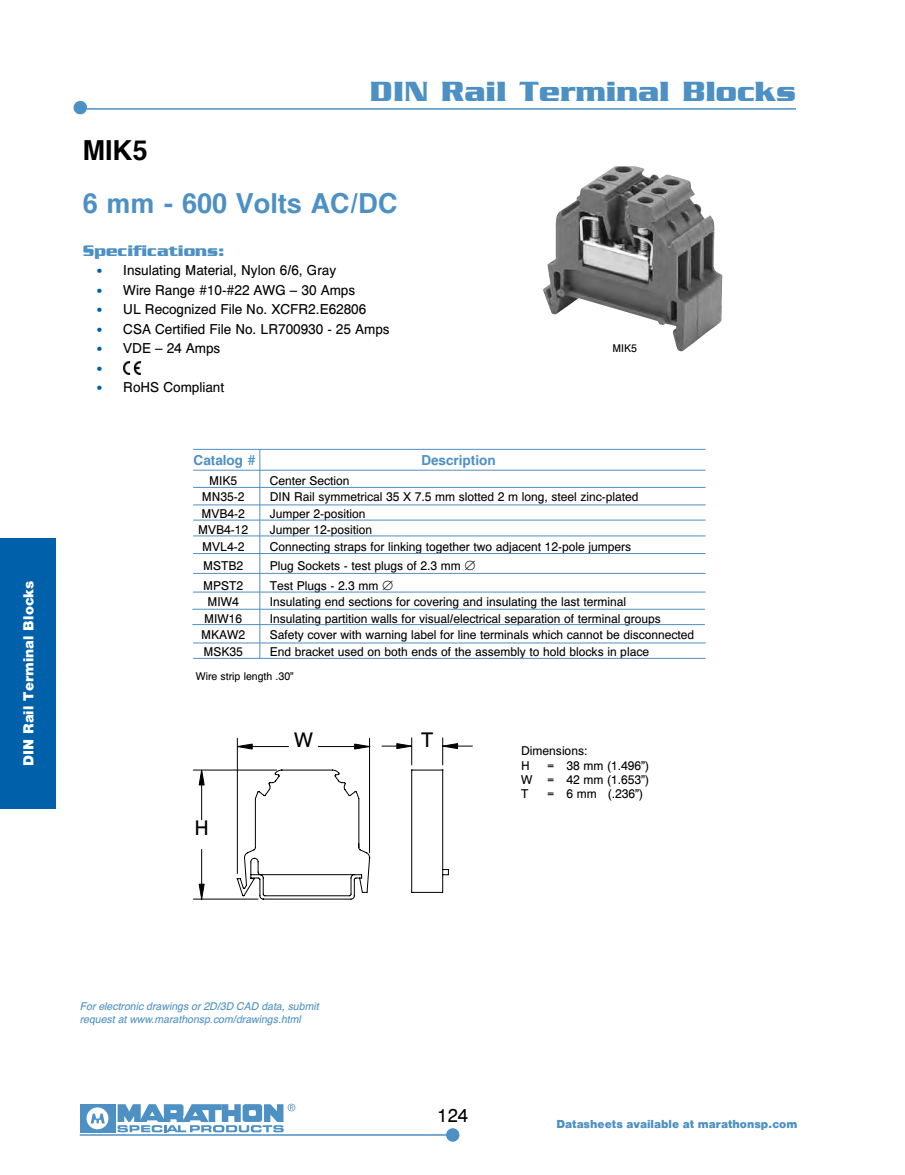
<style>
.page{position:relative;width:905px;height:1175px;background:#fff}
.page>*{position:absolute;margin:0;border:0;box-sizing:border-box;transform-origin:0 0}
.t1{font:700 30px "Serpentine LT";color:#4d90c3}
.t2{font:700 27px "Helv";color:#4d90c3}
.t3{font:700 27px "Helv";color:#000}
.t4{font:19.95px "Helv Normal";color:#000}
.t5{font:18px "Helv Normal";color:#000}
.t6{font:700 16.5px "Serpentine LT";color:#4d90c3}
.t7{font:900 15px "Helv";color:#fff}
.t8{font:13.5px "Helv Normal";color:#000}
.t9{font:700 13.5px "Helv";color:#4d90c3}
.t10{font:700 13.5px "Serpentine LT";color:#0060a9}
.t11{font:12px/14.4px "Helv Normal";color:#000}
.t12{font:900 12px "Helv";color:#4d90c3}
.t13{font:italic 10.5px/12.6px "Helv";color:#4d90c3}
.t14{font:10.5px "Helv Normal";color:#000}
.s1{font-family:"Serpentine LT";font-weight:700;color:#0060a9}
</style>
<div class="page">
<div style="left:80px;top:1104px;width:35px;height:28px;background:#4d90c3"></div>
<svg style="left:86px;top:1107px;width:22px;height:22px"></svg>
<svg style="left:117px;top:1103px;width:178px;height:29px"></svg>
<svg style="left:91px;top:1113px;width:14px;height:10px"></svg>
<div style="left:446px;top:1128px;width:13px;height:13px;background:#4d90c3;border-radius:50%"></div>
<hr style="left:80px;top:1134px;width:366px;height:1px;background:#4d90c3">
<div style="left:74px;top:101px;width:13px;height:13px;background:#4d90c3;border-radius:50%"></div>
<hr style="left:87px;top:108px;width:709px;height:2px;background:#4d90c3">
<div style="left:0;top:539px;width:55px;height:270px;background:#0060a9"></div>
<img style="left:124px;top:362px;width:16px;height:13px">
<img style="left:543px;top:166px;width:179px;height:185px">
<hr style="left:259px;top:449px;width:1px;height:209px;background:#4d90c3">
<hr style="left:193px;top:449px;width:512px;height:1px;background:#4d90c3">
<hr style="left:193px;top:470px;width:512px;height:1px;background:#4d90c3">
<hr style="left:193px;top:487px;width:512px;height:1px;background:#4d90c3">
<hr style="left:193px;top:504px;width:512px;height:1px;background:#4d90c3">
<hr style="left:193px;top:519px;width:512px;height:1px;background:#4d90c3">
<hr style="left:193px;top:535px;width:512px;height:1px;background:#4d90c3">
<hr style="left:193px;top:553px;width:512px;height:1px;background:#4d90c3">
<hr style="left:193px;top:591px;width:512px;height:1px;background:#4d90c3">
<hr style="left:193px;top:573px;width:512px;height:1px;background:#4d90c3">
<hr style="left:192px;top:609px;width:512px;height:1px;background:#4d90c3">
<hr style="left:192px;top:624px;width:512px;height:1px;background:#4d90c3">
<svg style="left:193px;top:737px;width:265px;height:163px"></svg>
<hr style="left:193px;top:642px;width:512px;height:1px;background:#4d90c3">
<hr style="left:193px;top:658px;width:512px;height:1px;background:#4d90c3">
<p class="t7" style="left:19px;top:766px;width:187px;rotate:-90deg">DIN Rail Terminal Blocks</p>
<h1 class="t1" style="left:370px;top:74px;width:427px">DIN Rail Terminal Blocks</h1>
<h2 class="t3" style="left:83px;top:133px;width:66px">MIK5</h2>
<h2 class="t2" style="left:83px;top:186px;width:316px">6 mm - 600 Volts AC/DC</h2>
<h3 class="t6" style="left:83px;top:241px;width:143px">Specifications:</h3>
<p class="t8" style="left:96px;top:262px;width:241px"><span class="s1">•</span> Insulating Material, Nylon 6/6, Gray</p>
<p class="t8" style="left:96px;top:281px;width:260px"><span class="s1">•</span> Wire Range #10-#22 AWG – 30 Amps</p>
<p class="t8" style="left:96px;top:301px;width:271px"><span class="s1">•</span> UL Recognized File No. XCFR2.E62806</p>
<p class="t8" style="left:96px;top:320px;width:295px"><span class="s1">•</span> CSA Certified File No. LR700930 - 25 Amps</p>
<p class="t8" style="left:96px;top:340px;width:126px"><span class="s1">•</span> VDE – 24 Amps</p>
<p class="t10" style="left:96px;top:361px;width:8px">•</p>
<p class="t8" style="left:96px;top:379px;width:129px"><span class="s1">•</span> RoHS Compliant</p>
<p class="t14" style="left:612px;top:341px;width:26px">MIK5</p>
<p class="t9" style="left:194px;top:452px;width:64px">Catalog #</p>
<p class="t9" style="left:421px;top:452px;width:76px">Description</p>
<p class="t11" style="left:209px;top:473px;width:30px">MIK5</p>
<p class="t11" style="left:270px;top:473px;width:81px">Center Section</p>
<p class="t11" style="left:202px;top:489px;width:44px">MN35-2</p>
<p class="t11" style="left:270px;top:489px;width:370px">DIN Rail symmetrical 35 X 7.5 mm slotted 2 m long, steel zinc-plated</p>
<p class="t11" style="left:201px;top:506px;width:45px">MVB4-2</p>
<p class="t11" style="left:270px;top:506px;width:97px">Jumper 2-position</p>
<p class="t11" style="left:198px;top:522px;width:52px">MVB4-12</p>
<p class="t11" style="left:270px;top:522px;width:104px">Jumper 12-position</p>
<p class="t11" style="left:202px;top:539px;width:44px">MVL4-2</p>
<p class="t11" style="left:270px;top:539px;width:363px">Connecting straps for linking together two adjacent 12-pole jumpers</p>
<p class="t11" style="left:203px;top:558px;width:42px">MSTB2</p>
<p class="t11" style="left:270px;top:558px;width:207px">Plug Sockets - test plugs of 2.3 mm ∅</p>
<p class="t11" style="left:203px;top:578px;width:42px">MPST2</p>
<p class="t11" style="left:270px;top:578px;width:125px">Test Plugs - 2.3 mm ∅</p>
<p class="t11" style="left:207px;top:594px;width:33px">MIW4</p>
<p class="t11" style="left:270px;top:594px;width:358px">Insulating end sections for covering and insulating the last terminal</p>
<p class="t11" style="left:204px;top:611px;width:40px">MIW16</p>
<p class="t11" style="left:270px;top:611px;width:392px">Insulating partition walls for visual/electrical separation of terminal groups</p>
<p class="t11" style="left:201px;top:627px;width:46px">MKAW2</p>
<p class="t11" style="left:270px;top:627px;width:426px">Safety cover with warning label for line terminals which cannot be disconnected</p>
<p class="t11" style="left:203px;top:644px;width:41px">MSK35</p>
<p class="t11" style="left:270px;top:644px;width:381px">End bracket used on both ends of the assembly to hold blocks in place</p>
<p class="t14" style="left:196px;top:669px;width:99px">Wire strip length .30”</p>
<h3 class="t4" style="left:194px;top:815px;width:16px">H</h3>
<h3 class="t4" style="left:294px;top:727px;width:20px">W</h3>
<h3 class="t4" style="left:421px;top:727px;width:14px">T</h3>
<p class="t11" style="left:521px;top:743px;width:68px">Dimensions:<br>H</p>
<p class="t11" style="left:521px;top:757px;width:129px;text-align:justify;text-indent:26px">= 38 mm (1.496”)<br>W = 42 mm (1.653”)<br>T</p>
<p class="t11" style="left:547px;top:786px;width:98px">= 6 mm (.236”)</p>
<p class="t13" style="left:80px;top:1000px;width:240px">For electronic drawings or 2D/3D CAD data, submit request at www.marathonsp.com/drawings.html</p>
<h3 class="t5" style="left:437px;top:1103px;width:32px">124</h3>
<p class="t12" style="left:556px;top:1116px;width:242px">Datasheets available at marathonsp.com</p>
</div>
